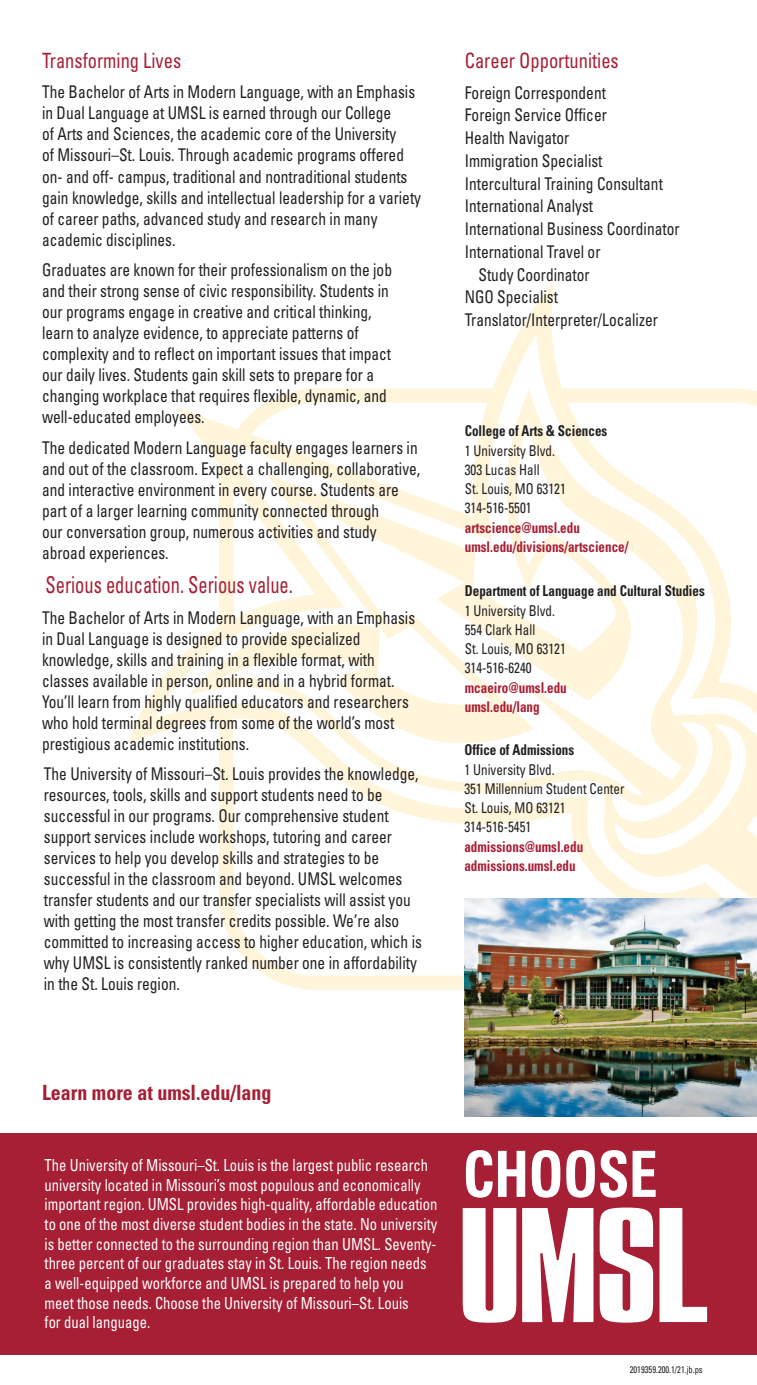
<style>
.page{position:relative;width:757px;height:1385px;background:#fff}
.page>*{position:absolute;margin:0;border:0;box-sizing:border-box;transform-origin:0 0}
.t1{font:700 condensed 63.7px "Univers";letter-spacing:-.01em;color:#fff;scale:.9 1}
.Body_copy_front{font:condensed 23.28px "Univers";color:#a61f34;scale:.8 1}
.t2{font:700 condensed 21px "Univers";color:#a61f34;scale:.95 1}
.Header_on_back_spaci{font:condensed 21px "Univers";color:#a61f34;scale:.88 1}
.Bold_header_spacing{font:condensed 21px "Univers";color:#a61f34;scale:.88 1}
.Body_copy_front-2{font:condensed 17.5px/21px "Univers";color:#231f20;scale:.88 1}
.Body_copy_front-3{font:condensed 16.62px/19.6px "Univers";color:#fff;scale:.88 1}
.Body_copy_front-4{font:condensed 14.88px "Univers";color:#231f20;scale:.88 1}
.Body_copy_front-5{font:700 condensed 14.88px "Univers";color:#a61f34;scale:.88 1}
.Body_copy_front-6{font:700 condensed 14.88px "Univers";color:#231f20;scale:.88 1}
.t3{font:condensed 9.62px "Univers";color:#231f20;scale:.88 1}
</style>
<div class="page">
<div style="left:0;top:1132px;width:757px;height:222px;background:#a61f34"></div>
<svg style="left:129px;top:280px;width:628px;height:710px"></svg>
<img style="left:464px;top:898px;width:293px;height:218px">
<svg style="left:462px;top:1208px;width:54px;height:114px;background:#f1dcdf"></svg>
<svg style="left:522px;top:1208px;width:71px;height:114px"></svg>
<svg style="left:599px;top:1207px;width:54px;height:115px"></svg>
<svg style="left:659px;top:1208px;width:48px;height:114px"></svg>
<p class="Bold_header_spacing" style="left:42px;top:47px;width:160px">Transforming Lives</p>
<p class="Body_copy_front-2" style="left:42px;top:81px;width:432px">The Bachelor of Arts in Modern Language, with an Emphasis in Dual Language at UMSL is earned through our College<br>of Arts and Sciences, the academic core of the University<br>of Missouri–St. Louis. Through academic programs offered on- and off- campus, traditional and nontraditional students gain knowledge, skills and intellectual leadership for a variety of career paths, advanced study and research in many academic disciplines.</p>
<p class="Body_copy_front-2" style="left:42px;top:259px;width:399px">Graduates are known for their professionalism on the job and their strong sense of civic responsibility. Students in our programs engage in creative and critical thinking, learn to analyze evidence, to appreciate patterns of complexity and to reflect on important issues that impact our daily lives. Students gain skill sets to prepare for a changing workplace that requires flexible, dynamic, and well-educated employees.</p>
<p class="Body_copy_front-2" style="left:42px;top:436px;width:431px">The dedicated Modern Language faculty engages learners in and out of the classroom. Expect a challenging, collaborative, and interactive environment in every course. Students are part of a larger learning community connected through<br>our conversation group, numerous activities and study abroad experiences.</p>
<p class="Body_copy_front" style="left:45px;top:570px;width:311px">Serious education. Serious value.</p>
<p class="Body_copy_front-2" style="left:42px;top:606px;width:425px">The Bachelor of Arts in Modern Language, with an Emphasis in Dual Language is designed to provide specialized knowledge, skills and training in a flexible format, with classes available in person, online and in a hybrid format.<br>You’ll learn from highly qualified educators and researchers who hold terminal degrees from some of the world’s most prestigious academic institutions.</p>
<p class="Body_copy_front-2" style="left:44px;top:763px;width:431px">The University of Missouri–St. Louis provides the knowledge, resources, tools, skills and support students need to be successful in our programs. Our comprehensive student support services include workshops, tutoring and career services to help you develop skills and strategies to be successful in the classroom and beyond. UMSL welcomes transfer students and our transfer specialists will assist you with getting the most transfer credits possible. We’re also committed to increasing access to higher education, which is why UMSL is consistently ranked number one in affordability in the St. Louis region.</p>
<p class="t2" style="left:42px;top:1079px;width:243px">Learn more at umsl.edu/lang</p>
<p class="Header_on_back_spaci" style="left:465px;top:47px;width:176px">Career Opportunities</p>
<p class="Body_copy_front-2" style="left:465px;top:81px;width:162px">Foreign Correspondent</p>
<p class="Body_copy_front-2" style="left:465px;top:104px;width:163px">Foreign Service Officer</p>
<p class="Body_copy_front-2" style="left:465px;top:127px;width:120px">Health Navigator</p>
<p class="Body_copy_front-2" style="left:465px;top:150px;width:158px">Immigration Specialist</p>
<p class="Body_copy_front-2" style="left:465px;top:172px;width:227px">Intercultural Training Consultant</p>
<p class="Body_copy_front-2" style="left:465px;top:195px;width:147px">International Analyst</p>
<p class="Body_copy_front-2" style="left:465px;top:218px;width:245px">International Business Coordinator</p>
<p class="Body_copy_front-2" style="left:465px;top:240px;width:156px;line-height:22.8px;text-align:center">International Travel or<br>Study Coordinator</p>
<p class="Body_copy_front-2" style="left:465px;top:286px;width:107px">NGO Specialist</p>
<p class="Body_copy_front-2" style="left:465px;top:309px;width:221px">Translator/Interpreter/Localizer</p>
<p class="Body_copy_front-6" style="left:465px;top:422px;width:163px">College of Arts &amp; Sciences</p>
<p class="Body_copy_front-4" style="left:465px;top:441px;width:104px">1 University Blvd.</p>
<p class="Body_copy_front-4" style="left:465px;top:460px;width:87px">303 Lucas Hall</p>
<p class="Body_copy_front-4" style="left:465px;top:479px;width:116px">St. Louis, MO 63121</p>
<p class="Body_copy_front-4" style="left:465px;top:498px;width:77px">314-516-5501</p>
<p class="Body_copy_front-5" style="left:465px;top:518px;width:132px">artscience@umsl.edu</p>
<p class="Body_copy_front-5" style="left:465px;top:537px;width:187px">umsl.edu/divisions/artscience/</p>
<p class="Body_copy_front-6" style="left:465px;top:582px;width:274px">Department of Language and Cultural Studies</p>
<p class="Body_copy_front-4" style="left:465px;top:601px;width:104px">1 University Blvd.</p>
<p class="Body_copy_front-4" style="left:465px;top:620px;width:82px">554 Clark Hall</p>
<p class="Body_copy_front-4" style="left:465px;top:639px;width:116px">St. Louis, MO 63121</p>
<p class="Body_copy_front-4" style="left:465px;top:658px;width:77px">314-516-6240</p>
<p class="Body_copy_front-5" style="left:465px;top:678px;width:117px">mcaeiro@umsl.edu</p>
<p class="Body_copy_front-5" style="left:465px;top:697px;width:87px">umsl.edu/lang</p>
<p class="Body_copy_front-6" style="left:464px;top:741px;width:126px">Office of Admissions</p>
<p class="Body_copy_front-4" style="left:464px;top:760px;width:104px">1 University Blvd.</p>
<p class="Body_copy_front-4" style="left:464px;top:779px;width:183px">351 Millennium Student Center</p>
<p class="Body_copy_front-4" style="left:464px;top:798px;width:116px">St. Louis, MO 63121</p>
<p class="Body_copy_front-4" style="left:464px;top:817px;width:77px">314-516-5451</p>
<p class="Body_copy_front-5" style="left:464px;top:837px;width:136px">admissions@umsl.edu</p>
<p class="Body_copy_front-5" style="left:464px;top:856px;width:128px">admissions.umsl.edu</p>
<p class="Body_copy_front-3" style="left:45px;top:1154px;width:448px">The University of Missouri–St. Louis is the largest public research university located in Missouri’s most populous and economically important region. UMSL provides high-quality, affordable education to one of the most diverse student bodies in the state. No university is better connected to the surrounding region than UMSL. Seventy&shy;three percent of our graduates stay in St. Louis. The region needs a well-equipped workforce and UMSL is prepared to help you<br>meet those needs. Choose the University of Missouri–St. Louis<br>for dual language.</p>
<p class="t1" style="left:462px;top:1135px;width:218px">CHOOSE</p>
<p class="t3" style="left:630px;top:1363px;width:84px">2019359.200.1/21.jb.ps</p>
</div>
